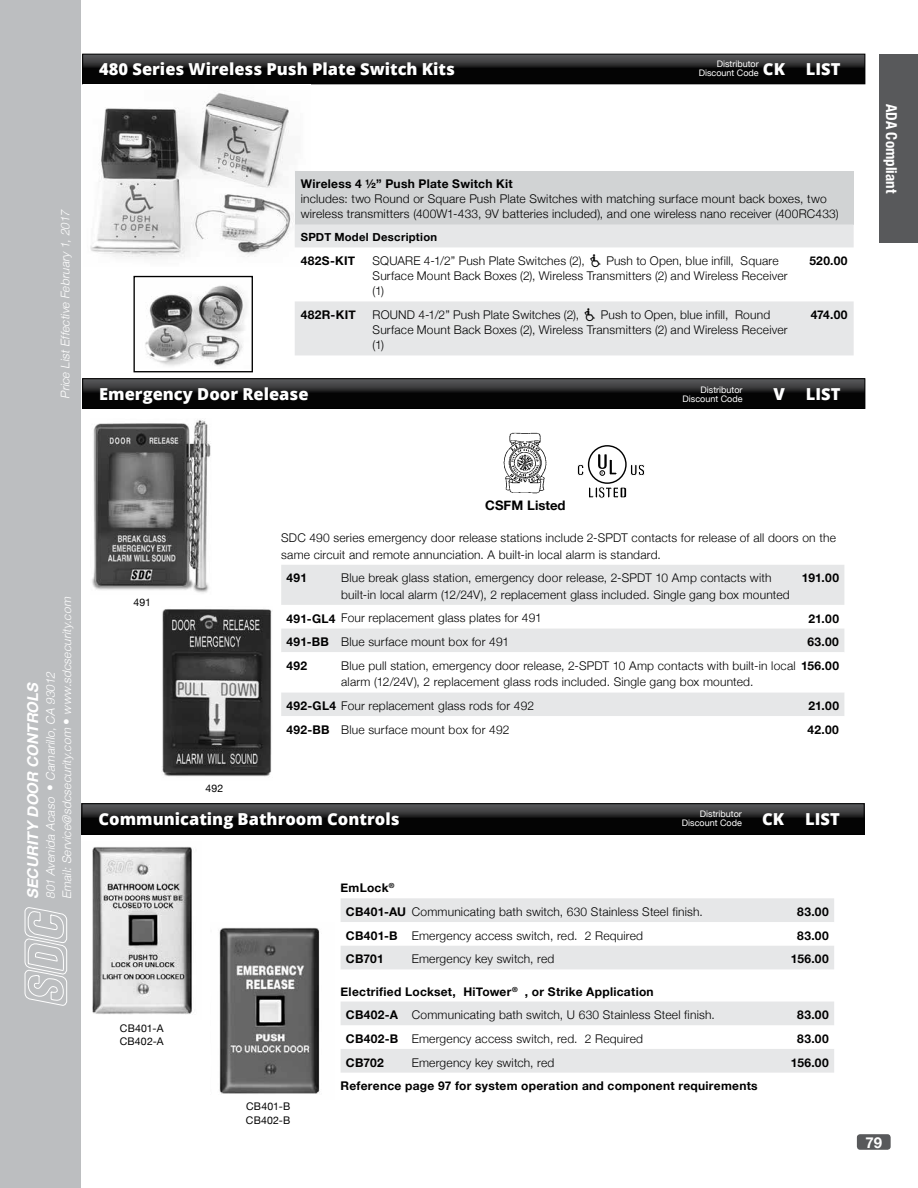
<style>
.page{position:relative;width:918px;height:1188px;background:#fff}
.page>*{position:absolute;margin:0;border:0;box-sizing:border-box;transform-origin:0 0}
.t1{font:800 16.5px "Open Sans";color:#fff}
.t2{font:italic 700 15px "Helvetica Neue";color:#fff}
.t3{font:700 condensed 15px "Helvetica Neue";color:#fff}
.t4{font:700 15px "Helvetica Neue";color:#fff}
.t5{font:700 13.2px "Helvetica Neue";color:#000}
.t6{font:300 12px/15px "Helvetica Neue";letter-spacing:.015em;color:#000}
.t7{font:700 12px/23.5px "Helvetica Neue";letter-spacing:.025em;color:#000}
.t8{font:italic 300 12px/16.5px "Helvetica Neue";color:#fff}
.t9{font:700 11.25px "Helvetica Neue";letter-spacing:.025em;color:#000}
.t10{font:10.5px/13.5px "Helvetica Neue";letter-spacing:.015em;color:#000}
.t11{font:9px/9px "Helvetica Neue";color:#fff;text-align:right}
.s1{font-style:normal;font-size:13.5px}
.s2{font-weight:700}
.s3{font-weight:300}
</style>
<div class="page">
<div style="left:0;top:0;width:81px;height:1188px;background:#bcbec0"></div>
<div style="left:857px;top:1134px;width:34px;height:16px;background:#58595b;border-radius:3px"></div>
<svg style="left:24px;top:907px;width:43px;height:99px"></svg>
<div style="left:879px;top:54px;width:39px;height:189px;background:#58595b"></div>
<svg style="left:84px;top:380px;width:779px;height:27px;background:#1d1d1e"></svg>
<div style="left:82px;top:378px;width:783px;height:31px;border:1px solid #000"></div>
<svg style="left:84px;top:805px;width:779px;height:28px;background:#1d1d1e"></svg>
<div style="left:82px;top:803px;width:783px;height:32px;border:1px solid #000"></div>
<img style="left:92px;top:846px;width:100px;height:168px">
<img style="left:92px;top:420px;width:119px;height:173px">
<svg style="left:281px;top:565px;width:563px;height:87px;fill:#e6e7e8"></svg>
<div style="left:281px;top:692px;width:563px;height:24px;background:#e6e7e8"></div>
<svg style="left:341px;top:898px;width:493px;height:175px;fill:#e6e7e8"></svg>
<img style="left:219px;top:927px;width:101px;height:167px">
<img style="left:162px;top:609px;width:110px;height:168px">
<img style="left:503px;top:432px;width:44px;height:62px">
<svg style="left:577px;top:445px;width:68px;height:53px"></svg>
<svg style="left:84px;top:56px;width:779px;height:26px;background:#1c1c1d"></svg>
<div style="left:82px;top:54px;width:783px;height:30px;border:1px solid #000"></div>
<img style="left:90px;top:93px;width:205px;height:164px">
<img style="left:145px;top:285px;width:102px;height:81px">
<div style="left:133px;top:276px;width:120px;height:96px;border:1px solid #000"></div>
<div style="left:295px;top:171px;width:559px;height:53px;background:#d1d3d4"></div>
<svg style="left:295px;top:224px;width:559px;height:131px;fill:#e6e7e8"></svg>
<svg style="left:590px;top:254px;width:10px;height:13px"></svg>
<svg style="left:585px;top:308px;width:10px;height:13px"></svg>
<p class="t11" style="left:699px;top:60px;width:62px">Distributor<br>Discount Code</p>
<h1 class="t1" style="left:99px;top:57px;width:357px">480 Series Wireless Push Plate Switch Kits</h1>
<h1 class="t1" style="left:763px;top:57px;width:24px">CK</h1>
<h1 class="t1" style="left:806px;top:57px;width:36px">LIST</h1>
<p class="t8" style="left:56px;top:399px;width:193px;rotate:-90deg">PriceListEffectiveFebruary1,2017</p>
<p class="t7" style="left:301px;top:173px;width:213px">Wireless 4 ½” Push Plate Switch Kit</p>
<p class="t6" style="left:301px;top:191px;width:540px">includes: two Round or Square Push Plate Switches with matching surface mount back boxes, two wireless transmitters (400W1-433, 9V batteries included), and one wireless nano receiver (400RC433)</p>
<p class="t9" style="left:301px;top:229px;width:138px">SPDT Model Description</p>
<p class="t7" style="left:301px;top:249px;width:56px">482S-KIT</p>
<p class="t6" style="left:373px;top:253px;width:214px">SQUARE 4-1/2” Push Plate Switches (2),</p>
<p class="t6" style="left:373px;top:253px;width:416px;text-indent:234px">Push to Open, blue infill, Square<br>Surface Mount Back Boxes (2), Wireless Transmitters (2) and Wireless Receiver (1)</p>
<p class="t7" style="left:809px;top:249px;width:40px">520.00</p>
<p class="t6" style="left:373px;top:307px;width:416px;text-indent:228px">Push to Open, blue infill, Round<br>Surface Mount Back Boxes (2), Wireless Transmitters (2) and Wireless Receiver (1)</p>
<p class="t7" style="left:811px;top:303px;width:38px">474.00</p>
<p class="t7" style="left:301px;top:303px;width:57px">482R-KIT</p>
<p class="t6" style="left:373px;top:307px;width:208px">ROUND 4-1/2” Push Plate Switches (2),</p>
<p class="t11" style="left:683px;top:386px;width:62px">Distributor<br>Discount Code</p>
<h1 class="t1" style="left:99px;top:381px;width:211px">Emergency Door Release</h1>
<h1 class="t1" style="left:774px;top:381px;width:13px">V</h1>
<h1 class="t1" style="left:806px;top:381px;width:36px">LIST</h1>
<p class="t3" style="left:904px;top:104px;width:91px;rotate:90deg">ADA Compliant</p>
<p class="t8" style="left:41px;top:899px;width:307px;rotate:-90deg">801 AvenidaAcaso <span class="s1">•</span> Camarillo,CA 93012<br>Email:Service@sdcsecurity.com <span class="s1">•</span> www.sdcsecurity.com</p>
<p class="t2" style="left:21px;top:899px;width:223px;rotate:-90deg">SECURITY DOOR CONTROLS</p>
<p class="t10" style="left:134px;top:596px;width:19px">491</p>
<p class="t10" style="left:206px;top:782px;width:19px">492</p>
<p class="t5" style="left:485px;top:495px;width:82px">CSFM Listed</p>
<p class="t6" style="left:281px;top:529px;width:556px;line-height:16.5px">SDC 490 series emergency door release stations include 2-SPDT contacts for release of all doors on the same circuit and remote annunciation. A built-in local alarm is standard.</p>
<p class="t7" style="left:287px;top:567px;width:22px">491</p>
<p class="t6" style="left:341px;top:569px;width:450px;line-height:16.5px">Blue break glass station, emergency door release, 2-SPDT 10 Amp contacts with built-in local alarm (12/24V), 2 replacement glass included. Single gang box mounted</p>
<p class="t7" style="left:802px;top:567px;width:39px">191.00</p>
<p class="t6" style="left:287px;top:610px;width:257px"><span class="s2">491-GL4</span> Four replacement glass plates for 491</p>
<p class="t7" style="left:808px;top:607px;width:32px">21.00</p>
<p class="t6" style="left:287px;top:634px;width:224px"><span class="s2">491-BB</span> Blue surface mount box for 491</p>
<p class="t7" style="left:808px;top:631px;width:33px">63.00</p>
<p class="t7" style="left:287px;top:654px;width:22px">492</p>
<p class="t6" style="left:341px;top:656px;width:456px;line-height:16.5px">Blue pull station, emergency door release, 2-SPDT 10 Amp contacts with built-in local alarm (12/24V), 2 replacement glass rods included. Single gang box mounted.</p>
<p class="t7" style="left:801px;top:654px;width:39px">156.00</p>
<p class="t6" style="left:287px;top:697px;width:249px"><span class="s2">492-GL4</span> Four replacement glass rods for 492</p>
<p class="t7" style="left:808px;top:694px;width:32px">21.00</p>
<p class="t6" style="left:287px;top:721px;width:224px"><span class="s2">492-BB</span> Blue surface mount box for 492</p>
<p class="t7" style="left:808px;top:718px;width:33px">42.00</p>
<p class="t11" style="left:682px;top:810px;width:62px">Distributor<br>Discount Code</p>
<h1 class="t1" style="left:98px;top:807px;width:302px">Communicating Bathroom Controls</h1>
<h1 class="t1" style="left:762px;top:807px;width:24px">CK</h1>
<h1 class="t1" style="left:805px;top:807px;width:36px">LIST</h1>
<p class="t6" style="left:346px;top:875px;width:358px;line-height:23.5px;text-indent:-5px"><span class="s2">EmLock</span><sup>®<br></sup><span class="s2">CB401-AU</span> Communicating bath switch, 630 Stainless Steel finish.</p>
<p class="t7" style="left:797px;top:900px;width:33px">83.00</p>
<p class="t10" style="left:120px;top:1022px;width:46px">CB401-A<br>CB402-A</p>
<p class="t10" style="left:246px;top:1100px;width:46px">CB401-B<br>CB402-B</p>
<p class="t6" style="left:346px;top:927px;width:299px"><span class="s2">CB401-B</span> Emergency access switch, red. 2 Required</p>
<p class="t7" style="left:797px;top:924px;width:33px">83.00</p>
<p class="t7" style="left:346px;top:948px;width:39px">CB701</p>
<p class="t6" style="left:412px;top:951px;width:144px">Emergency key switch, red</p>
<p class="t7" style="left:791px;top:948px;width:39px">156.00</p>
<p class="t7" style="left:346px;top:980px;width:370px;text-indent:-5px">Electrified Lockset, HiTower<sup>®</sup> , or Strike Application<br>CB402-A <span class="s3">Communicating bath switch, U 630 Stainless Steel finish.</span></p>
<p class="t7" style="left:797px;top:1003px;width:33px">83.00</p>
<p class="t6" style="left:346px;top:1030px;width:299px"><span class="s2">CB402-B</span> Emergency access switch, red. 2 Required</p>
<p class="t7" style="left:797px;top:1027px;width:33px">83.00</p>
<p class="t7" style="left:346px;top:1051px;width:39px">CB702</p>
<p class="t6" style="left:412px;top:1054px;width:144px">Emergency key switch, red</p>
<p class="t7" style="left:791px;top:1051px;width:39px">156.00</p>
<p class="t7" style="left:341px;top:1075px;width:419px">Reference page 97 for system operation and component requirements</p>
<p class="t4" style="left:865px;top:1130px;width:18px">79</p>
</div>
